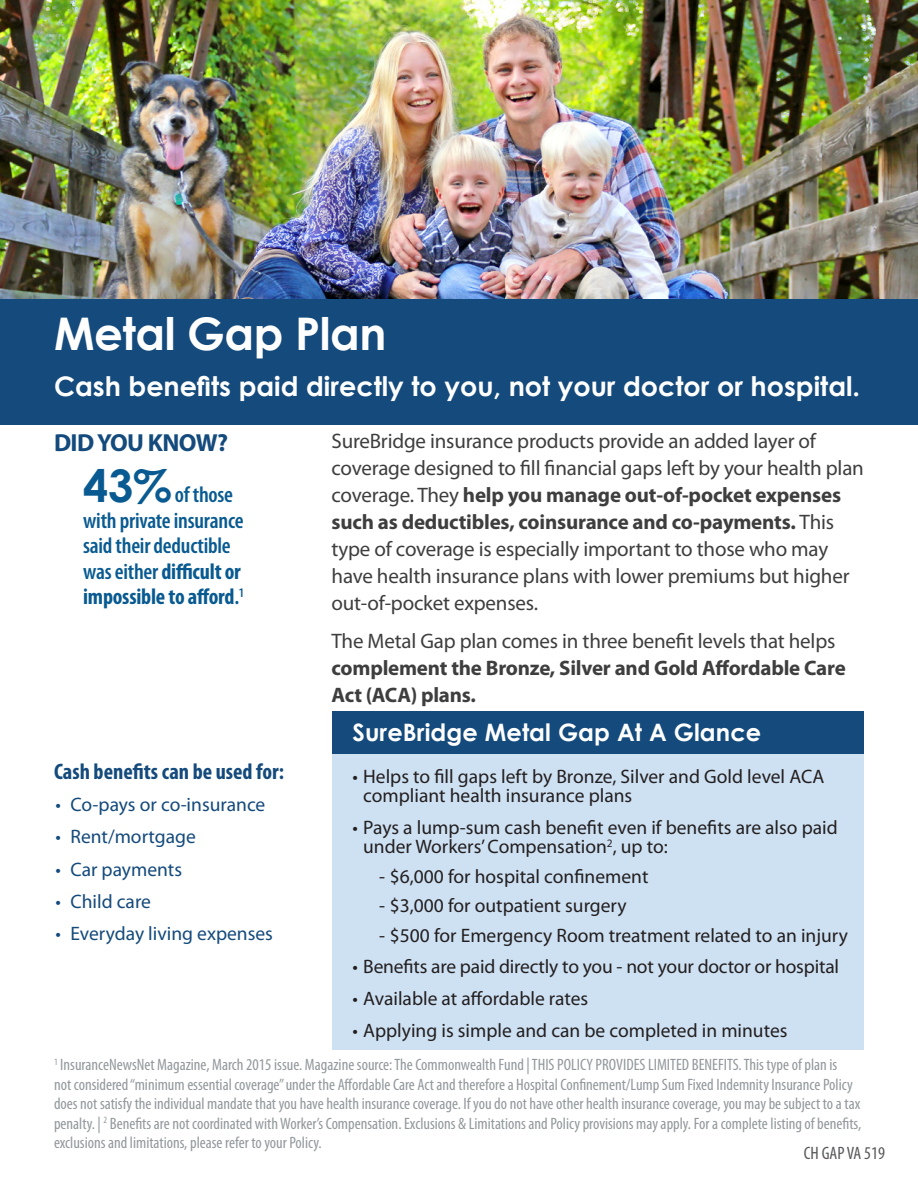
<style>
.page{position:relative;width:918px;height:1188px;background:#fff}
.page>*{position:absolute;margin:0;border:0;box-sizing:border-box;transform-origin:0 0}
.t1{font:700 45px "Century Gothic";letter-spacing:-.01em;color:#fff}
.t2{font:700 27px "Century Gothic";color:#fff}
.body{font:700 24.75px "Myriad Pro";letter-spacing:-.025em;color:#144a7c}
.t3{font:700 24px "Century Gothic";letter-spacing:.005em;color:#fff}
.body-2{font:600 condensed 22.5px/25.5px "Myriad Pro";letter-spacing:-.01em;color:#095a91}
.body-3{font:700 condensed 22.5px "Myriad Pro";color:#144a7c}
.t4{font:21px/27px "Myriad Pro";letter-spacing:-.01em;color:#3e3e3f}
.t5{font:700 21px/27px "Myriad Pro";letter-spacing:-.01em;color:#3e3e3f}
.t6{font:19.5px/19.5px "Myriad Pro";color:#231f20}
.t7{font:19.5px "Myriad Pro";color:#144a7c}
.t8{font:condensed 18px "Myriad Pro";color:#57585a}
.t9{font:condensed 16.5px/19.5px "Myriad Pro";color:#92989c}
.s1{font-family:"Century Gothic";font-weight:700;font-stretch:normal;font-size:45px}
.s2{font-weight:700}
.s3{font-weight:400}
</style>
<div class="page">
<img style="left:0;top:0;width:918px;height:299px">
<div style="left:0;top:299px;width:918px;height:125px;background:#144a7c"></div>
<div style="left:332px;top:712px;width:531px;height:43px;background:#144a7c"></div>
<div style="left:332px;top:755px;width:531px;height:295px;background:#cee1f3"></div>
<p class="t1" style="left:54px;top:300px;width:334px">Metal Gap Plan</p>
<p class="t2" style="left:54px;top:366px;width:808px">Cash benefits paid directly to you, not your doctor or hospital.</p>
<p class="body" style="left:54px;top:426px;width:176px">DID YOU KNOW?</p>
<p class="body-2" style="left:83px;top:483px;width:163px"><span class="s1">43%</span> of those with private insurance said their deductible was either <span class="s2">difficult or impossible to afford</span>.<sup>1</sup></p>
<p class="body-3" style="left:54px;top:757px;width:232px">Cash benefits can be used for:</p>
<p class="t7" style="left:56px;top:792px;width:211px">• Co-pays or co-insurance</p>
<p class="t7" style="left:56px;top:825px;width:142px">• Rent/mortgage</p>
<p class="t7" style="left:56px;top:857px;width:128px">• Car payments</p>
<p class="t7" style="left:56px;top:889px;width:97px">• Child care</p>
<p class="t7" style="left:56px;top:921px;width:219px">• Everyday living expenses</p>
<p class="t4" style="left:332px;top:427px;width:534px">SureBridge insurance products provide an added layer of coverage designed to fill financial gaps left by your health plan coverage. They <span class="s2">help you manage out-of-pocket expenses such as deductibles, coinsurance and co-payments.</span> This type of coverage is especially important to those who may have health insurance plans with lower premiums but higher out-of-pocket expenses.</p>
<p class="t5" style="left:332px;top:627px;width:516px"><span class="s3">The Metal Gap plan comes in three benefit levels that helps </span>complement the Bronze, Silver and Gold Affordable Care<br>Act (ACA) plans.</p>
<p class="t3" style="left:352px;top:714px;width:410px">SureBridge Metal Gap At A Glance</p>
<p class="t6" style="left:363px;top:766px;width:463px;text-indent:-11px">• Helps to fill gaps left by Bronze, Silver and Gold level ACA compliant health insurance plans</p>
<p class="t6" style="left:363px;top:817px;width:476px;text-indent:-11px">• Pays a lump-sum cash benefit even if benefits are also paid under Workers’Compensation<sup>2</sup>, up to:</p>
<p class="t6" style="left:379px;top:866px;width:271px">- $6,000 for hospital confinement</p>
<p class="t6" style="left:379px;top:896px;width:249px">- $3,000 for outpatient surgery</p>
<p class="t6" style="left:379px;top:925px;width:470px">- $500 for Emergency Room treatment related to an injury</p>
<p class="t6" style="left:352px;top:957px;width:488px">• Benefits are paid directly to you - not your doctor or hospital</p>
<p class="t6" style="left:352px;top:988px;width:237px">• Available at affordable rates</p>
<p class="t6" style="left:352px;top:1020px;width:437px">• Applying is simple and can be completed in minutes</p>
<p class="t9" style="left:54px;top:1055px;width:809px"><sup>1</sup> InsuranceNewsNet Magazine, March 2015 issue. Magazine source: The Commonwealth Fund | THIS POLICY PROVIDES LIMITED BENEFITS. This type of plan is<br>not considered “minimum essential coverage” under the Affordable Care Act and therefore a Hospital Confinement/Lump Sum Fixed Indemnity Insurance Policy does not satisfy the individual mandate that you have health insurance coverage. If you do not have other health insurance coverage, you may be subject to a tax penalty. | <sup>2</sup> Benefits are not coordinated with Worker’s Compensation. Exclusions &amp; Limitations and Policy provisions may apply. For a complete listing of benefits, exclusions and limitations, please refer to your Policy.</p>
<p class="t8" style="left:804px;top:1143px;width:83px">CH GAP VA 519</p>
</div>
